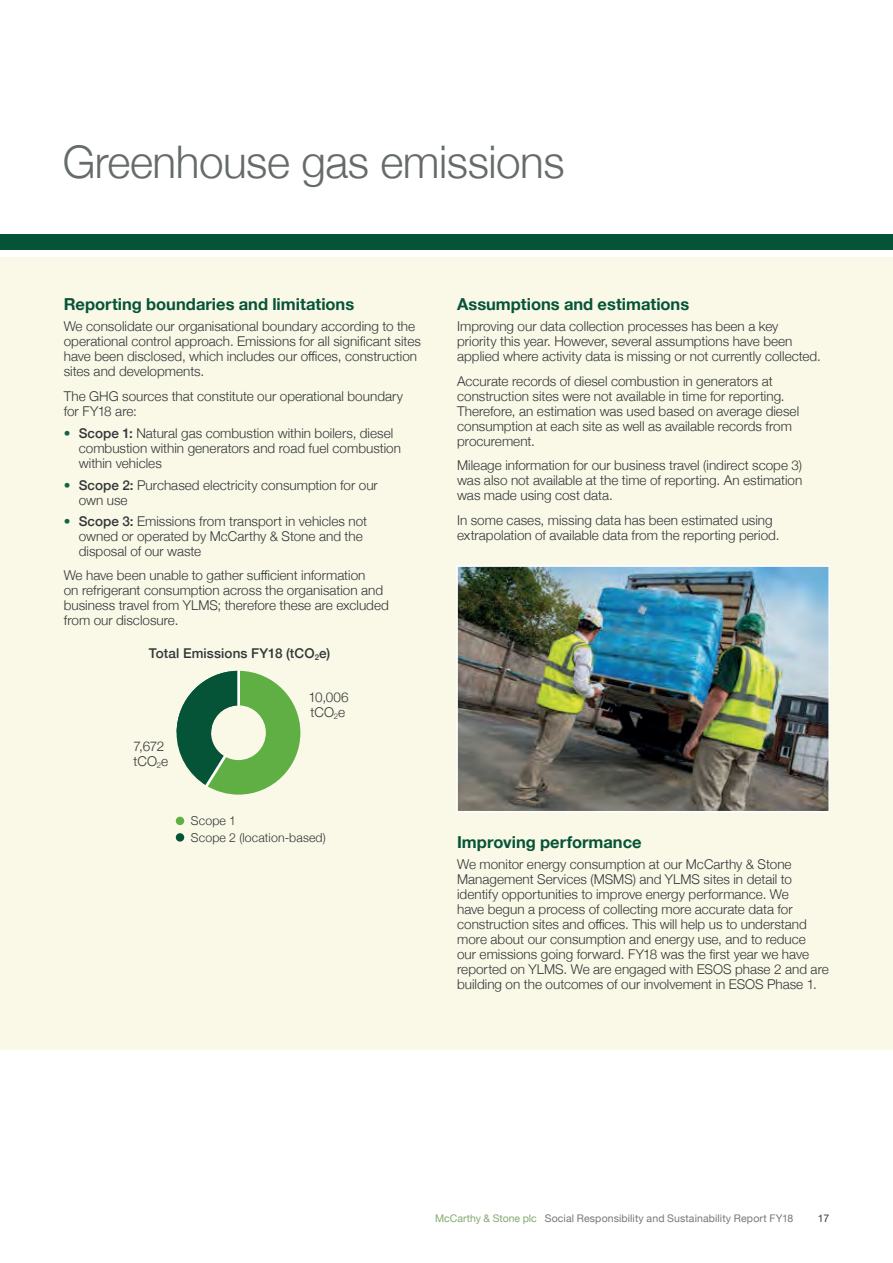
<style>
.page{position:relative;width:893px;height:1263px;background:#fff}
.page>*{position:absolute;margin:0;border:0;box-sizing:border-box;transform-origin:0 0}
.t1{font:300 45px "Helvetica Neue";letter-spacing:-.01em;color:#656a6a}
.t2{font:700 16.5px "Helvetica Neue";color:#065438}
.t3{font:300 13.5px/15px "Helvetica Neue";color:#323738}
.t4{font:500 13.5px "Helvetica Neue";letter-spacing:.005em;color:#323738}
.t5{font:300 12.3px/16.5px "Helvetica Neue";letter-spacing:.01em;color:#323738}
.t6{font:10.5px "Helvetica Neue";letter-spacing:.01em;color:#75797a}
.t7{font:10.5px "Helvetica Neue";color:#323738}
.s1{font-weight:500;color:#176046}
.s2{font-weight:500}
.s3{color:#84aa70}
</style>
<div class="page">
<div style="left:0;top:234px;width:893px;height:16px;background:#065438"></div>
<div style="left:0;top:258px;width:893px;height:792px;background:#faf9e7"></div>
<div style="left:176px;top:817px;width:8px;height:8px;background:#60af45;border-radius:50%"></div>
<div style="left:176px;top:833px;width:8px;height:9px;background:#065438;border-radius:50%"></div>
<svg style="left:177px;top:671px;width:123px;height:124px"></svg>
<img style="left:459px;top:568px;width:368px;height:241px">
<div style="left:456px;top:565px;width:374px;height:247px;border:2px solid #fff"></div>
<h1 class="t1" style="left:63px;top:126px;width:503px">Greenhouse gas emissions</h1>
<p class="t2" style="left:64px;top:291px;width:292px">Reporting boundaries and limitations</p>
<p class="t3" style="left:64px;top:317px;width:359px">We consolidate our organisational boundary according to the operational control approach. Emissions for all significant sites have been disclosed, which includes our offices, construction sites and developments.</p>
<p class="t3" style="left:64px;top:387px;width:341px">The GHG sources that constitute our operational boundary for FY18 are:</p>
<p class="t3" style="left:79px;top:425px;width:324px;text-indent:-15px"><span class="s1">•</span> <span class="s2">Scope 1:</span> Natural gas combustion within boilers, diesel combustion within generators and road fuel combustion within vehicles</p>
<p class="t3" style="left:79px;top:476px;width:301px;text-indent:-15px"><span class="s1">•</span> <span class="s2">Scope 2:</span> Purchased electricity consumption for our own use</p>
<p class="t3" style="left:79px;top:513px;width:290px;text-indent:-15px"><span class="s1">•</span> <span class="s2">Scope 3:</span> Emissions from transport in vehicles not owned or operated by McCarthy &amp; Stone and the disposal of our waste</p>
<p class="t3" style="left:64px;top:566px;width:327px">We have been unable to gather sufficient information<br>on refrigerant consumption across the organisation and business travel from YLMS; therefore these are excluded from our disclosure.</p>
<p class="t4" style="left:149px;top:642px;width:183px">Total Emissions FY18 (tCO<sub>2</sub>e)</p>
<p class="t3" style="left:134px;top:737px;width:36px">7,672 tCO<sub>2</sub>e</p>
<p class="t3" style="left:309px;top:688px;width:42px">10,006 tCO<sub>2</sub>e</p>
<p class="t5" style="left:191px;top:811px;width:136px">Scope 1<br>Scope 2 (location-based)</p>
<p class="t2" style="left:457px;top:291px;width:234px">Assumptions and estimations</p>
<p class="t3" style="left:457px;top:317px;width:365px">Improving our data collection processes has been a key priority this year. However, several assumptions have been applied where activity data is missing or not currently collected.</p>
<p class="t3" style="left:457px;top:372px;width:344px">Accurate records of diesel combustion in generators at construction sites were not available in time for reporting.<br>Therefore, an estimation was used based on average diesel consumption at each site as well as available records from procurement.</p>
<p class="t3" style="left:457px;top:457px;width:347px;text-align:justify">Mileage information for our business travel (indirect scope 3) was also not available at the time of reporting. An estimation was made using cost data.</p>
<p class="t3" style="left:457px;top:512px;width:324px">In some cases, missing data has been estimated using extrapolation of available data from the reporting period.</p>
<p class="t2" style="left:457px;top:829px;width:186px">Improving performance</p>
<p class="t3" style="left:457px;top:856px;width:373px">We monitor energy consumption at our McCarthy &amp; Stone Management Services (MSMS) and YLMS sites in detail to identify opportunities to improve energy performance. We<br>have begun a process of collecting more accurate data for construction sites and offices. This will help us to understand more about our consumption and energy use, and to reduce<br>our emissions going forward. FY18 was the first year we have reported on YLMS. We are engaged with ESOS phase 2 and are building on the outcomes of our involvement in ESOS Phase 1.</p>
<p class="t6" style="left:435px;top:1212px;width:360px"><span class="s3">McCarthy &amp; Stone plc</span> Social Responsibility and Sustainability Report FY18</p>
<p class="t7" style="left:818px;top:1212px;width:13px">17</p>
</div>
